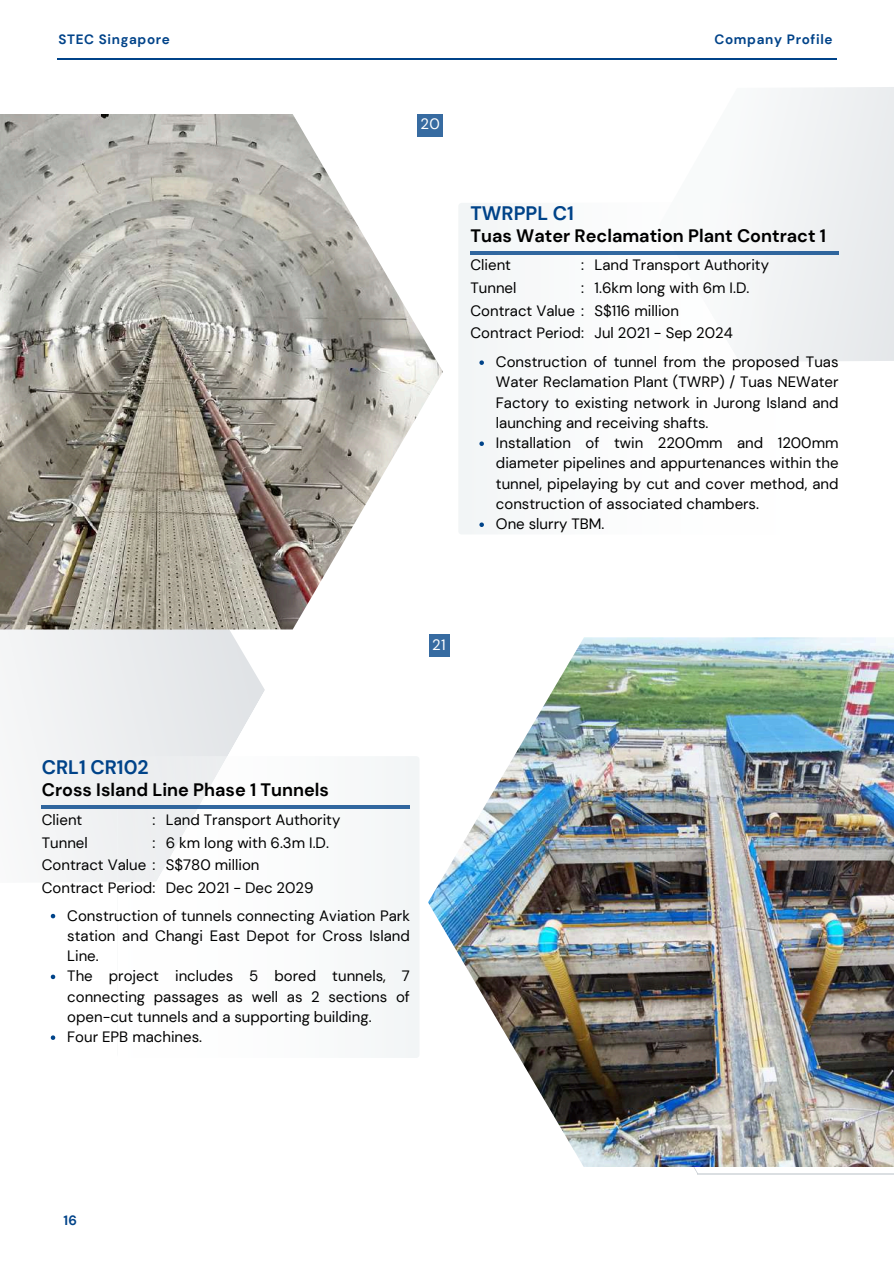
<style>
.page{position:relative;width:894px;height:1264px;background:#fff}
.page>*{position:absolute;margin:0;border:0;box-sizing:border-box;transform-origin:0 0}
.t1{font:700 19.5px "DM Sans";color:#004389}
.t2{font:700 18px "DM Sans";color:#000}
.t3{font:15px/20.2px "DM Sans";color:#000}
.t4{font:15px "DM Sans";color:#fff}
.t5{font:700 13.5px "DM Sans";letter-spacing:.05em;color:#004389}
</style>
<div class="page">
<svg style="left:618px;top:58px;width:275px;height:303px;fill:#f2f4f5"></svg>
<svg style="left:611px;top:1166px;width:282px;height:8px"></svg>
<svg style="left:0;top:629px;width:293px;height:348px;fill:#f2f3f4"></svg>
<hr style="left:57px;top:58px;width:779px;height:1px;background:#004389">
<div style="left:458px;top:203px;width:331px;height:331px;background:#f9fbfb;border-radius:3px"></div>
<svg style="left:479px;top:360px;width:5px;height:5px"></svg>
<svg style="left:479px;top:441px;width:5px;height:5px"></svg>
<svg style="left:479px;top:522px;width:5px;height:5px"></svg>
<img style="left:0;top:114px;width:443px;height:515px">
<div style="left:417px;top:114px;width:26px;height:23px;background:#376ba1"></div>
<div style="left:118px;top:756px;width:301px;height:301px;background:linear-gradient(to right,#fafafb,#f5f7f8);border-radius:3px"></div>
<hr style="left:42px;top:805px;width:368px;height:3px;background:#004389">
<svg style="left:51px;top:913px;width:4px;height:5px"></svg>
<svg style="left:51px;top:974px;width:4px;height:5px"></svg>
<svg style="left:51px;top:1035px;width:4px;height:4px"></svg>
<hr style="left:470px;top:251px;width:368px;height:3px;background:#004389">
<img style="left:428px;top:637px;width:465px;height:529px">
<div style="left:429px;top:634px;width:20px;height:23px;background:#376ba1"></div>
<p class="t5" style="left:58px;top:30px;width:113px">STEC Singapore</p>
<p class="t5" style="left:714px;top:30px;width:120px">Company Profile</p>
<p class="t4" style="left:420px;top:115px;width:21px">20</p>
<h1 class="t1" style="left:470px;top:200px;width:105px">TWRPPL C1</h1>
<p class="t2" style="left:470px;top:224px;width:357px">Tuas Water Reclamation Plant Contract 1</p>
<p class="t3" style="left:470px;top:255px;width:42px">Client</p>
<p class="t3" style="left:581px;top:255px;width:189px">: Land Transport Authority</p>
<p class="t3" style="left:470px;top:278px;width:47px">Tunnel</p>
<p class="t3" style="left:470px;top:277px;width:280px;line-height:22.5px;text-indent:111px">: 1.6km long with 6m I.D.<br>Contract Value : S$116 million<br>Contract Period: Jul 2021 - Sep 2024</p>
<p class="t3" style="left:496px;top:352px;width:344px">Construction of tunnel from the proposed Tuas Water Reclamation Plant (TWRP) / Tuas NEWater Factory to existing network in Jurong Island and launching and receiving shafts.<br>Installation of twin 2200mm and 1200mm diameter pipelines and appurtenances within the tunnel, pipelaying by cut and cover method, and construction of associated chambers.<br>One slurry TBM.</p>
<p class="t4" style="left:432px;top:635px;width:15px">21</p>
<h1 class="t1" style="left:42px;top:754px;width:108px">CRL1 CR102</h1>
<p class="t2" style="left:42px;top:778px;width:289px">Cross Island Line Phase 1 Tunnels</p>
<p class="t3" style="left:42px;top:809px;width:42px">Client</p>
<p class="t3" style="left:152px;top:809px;width:189px">: Land Transport Authority</p>
<p class="t3" style="left:42px;top:832px;width:47px">Tunnel</p>
<p class="t3" style="left:42px;top:831px;width:288px;line-height:22.8px;text-indent:111px">: 6 km long with 6.3m I.D.<br>Contract Value : S$780 million<br>Contract Period: Dec 2021 - Dec 2029</p>
<p class="t3" style="left:67px;top:905px;width:344px">Construction of tunnels connecting Aviation Park station and Changi East Depot for Cross Island Line.<br>The project includes 5 bored tunnels, 7 connecting passages as well as 2 sections of open-cut tunnels and a supporting building.<br>Four EPB machines.</p>
<p class="t5" style="left:64px;top:1211px;width:15px">16</p>
</div>
